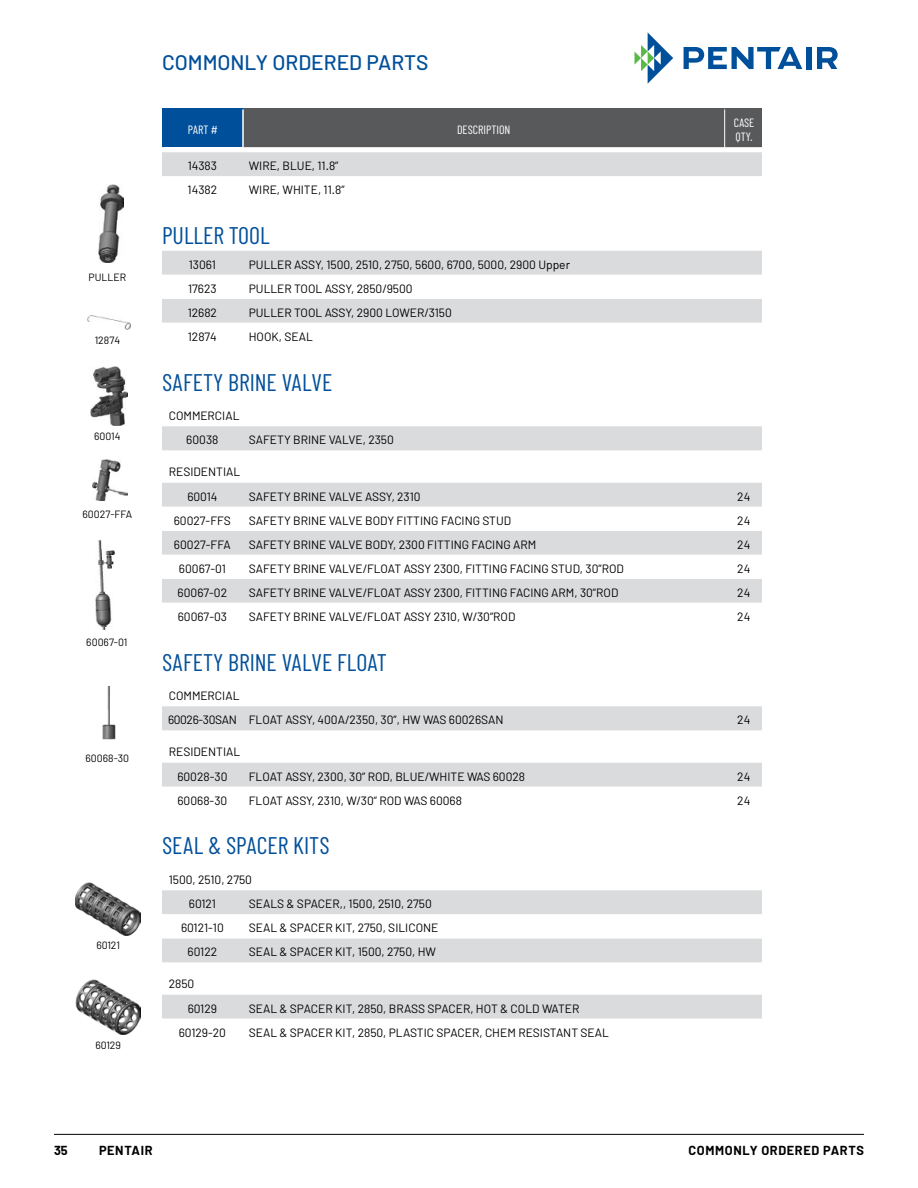
<style>
.page{position:relative;width:918px;height:1188px;background:#fff}
.page>*{position:absolute;margin:0;border:0;box-sizing:border-box;transform-origin:0 0}
.t1{font:24px "Barlow Condensed";color:#004f9a}
.t2{font:500 21px "Barlow";color:#004f9a}
.t3{font:700 12.75px "Barlow";letter-spacing:.05em;color:#000}
.t4{font:12px/24.8px "Barlow";color:#000;text-align:center}
.t5{font:12px/14.4px "Barlow Condensed";color:#fff}
.t6{font:10.5px "Barlow";color:#000}
</style>
<div class="page">
<hr style="left:54px;top:1134px;width:810px;height:1px;background:#000">
<hr style="left:243px;top:108px;width:482px;height:2px;background:#58595b">
<hr style="left:725px;top:108px;width:39px;height:2px;background:#58595b">
<hr style="left:162px;top:108px;width:81px;height:2px;background:#004f9a">
<svg style="left:634px;top:32px;width:39px;height:52px"></svg>
<svg style="left:684px;top:47px;width:118px;height:22px"></svg>
<div style="left:806px;top:47px;width:5px;height:22px;background:#004f9a"></div>
<svg style="left:817px;top:47px;width:21px;height:22px"></svg>
<svg style="left:162px;top:109px;width:600px;height:67px;background:#8d949b"></svg>
<div style="left:162px;top:251px;width:600px;height:24px;background:#dadbdc"></div>
<div style="left:162px;top:299px;width:600px;height:24px;background:#dadbdc"></div>
<div style="left:162px;top:426px;width:600px;height:24px;background:#dadbdc"></div>
<div style="left:162px;top:483px;width:600px;height:24px;background:#dadbdc"></div>
<svg style="left:162px;top:531px;width:600px;height:72px;fill:#dadbdc"></svg>
<div style="left:162px;top:706px;width:600px;height:24px;background:#dadbdc"></div>
<div style="left:162px;top:763px;width:600px;height:24px;background:#dadbdc"></div>
<div style="left:162px;top:890px;width:600px;height:72px;background:#dadbdc"></div>
<svg style="left:162px;top:914px;width:600px;height:24px"></svg>
<div style="left:162px;top:995px;width:600px;height:24px;background:#dadbdc"></div>
<img style="left:99px;top:184px;width:24px;height:78px">
<img style="left:88px;top:316px;width:43px;height:13px">
<img style="left:90px;top:366px;width:37px;height:59px">
<img style="left:92px;top:460px;width:36px;height:41px">
<img style="left:96px;top:540px;width:19px;height:90px">
<img style="left:102px;top:686px;width:14px;height:53px">
<img style="left:75px;top:883px;width:66px;height:52px">
<img style="left:75px;top:980px;width:65px;height:55px">
<h2 class="t2" style="left:162px;top:49px;width:268px">COMMONLY ORDERED PARTS</h2>
<p class="t6" style="left:88px;top:271px;width:39px">PULLER</p>
<p class="t6" style="left:95px;top:333px;width:27px">12874</p>
<p class="t6" style="left:94px;top:430px;width:28px">60014</p>
<p class="t6" style="left:83px;top:508px;width:51px">60027-FFA</p>
<p class="t6" style="left:86px;top:636px;width:43px">60067-01</p>
<p class="t6" style="left:86px;top:752px;width:45px">60068-30</p>
<p class="t6" style="left:96px;top:939px;width:25px">60121</p>
<p class="t6" style="left:95px;top:1039px;width:27px">60129</p>
<p class="t5" style="left:188px;top:122px;width:32px">PART #</p>
<p class="t5" style="left:457px;top:122px;width:55px">DESCRIPTION</p>
<p class="t5" style="left:734px;top:115px;width:22px">CASE<br>QTY.</p>
<p class="t4" style="left:188px;top:153px;width:31px">14383</p>
<p class="t4" style="left:249px;top:153px;width:91px">WIRE, BLUE, 11.8”</p>
<p class="t4" style="left:188px;top:177px;width:31px">14382</p>
<p class="t4" style="left:249px;top:177px;width:97px">WIRE, WHITE, 11.8”</p>
<h1 class="t1" style="left:162px;top:220px;width:109px">PULLER TOOL</h1>
<p class="t4" style="left:189px;top:252px;width:29px">13061</p>
<p class="t4" style="left:249px;top:252px;width:323px">PULLER ASSY, 1500, 2510, 2750, 5600, 6700, 5000, 2900 Upper</p>
<p class="t4" style="left:188px;top:276px;width:30px">17623</p>
<p class="t4" style="left:249px;top:276px;width:165px">PULLER TOOL ASSY, 2850/9500</p>
<p class="t4" style="left:188px;top:300px;width:31px">12682</p>
<p class="t4" style="left:249px;top:300px;width:205px">PULLER TOOL ASSY, 2900 LOWER/3150</p>
<p class="t4" style="left:188px;top:324px;width:31px">12874</p>
<p class="t4" style="left:249px;top:324px;width:66px">HOOK, SEAL</p>
<h1 class="t1" style="left:162px;top:367px;width:172px">SAFETY BRINE VALVE</h1>
<p class="t4" style="left:169px;top:403px;width:72px">COMMERCIAL<br>60038</p>
<p class="t4" style="left:249px;top:427px;width:147px">SAFETY BRINE VALVE, 2350</p>
<p class="t4" style="left:169px;top:459px;width:73px">RESIDENTIAL<br>60014</p>
<p class="t4" style="left:249px;top:484px;width:173px">SAFETY BRINE VALVE ASSY, 2310</p>
<p class="t4" style="left:737px;top:484px;width:15px">24</p>
<p class="t4" style="left:174px;top:508px;width:59px">60027-FFS</p>
<p class="t4" style="left:249px;top:508px;width:264px">SAFETY BRINE VALVE BODY FITTING FACING STUD</p>
<p class="t4" style="left:737px;top:508px;width:15px">24</p>
<p class="t4" style="left:174px;top:532px;width:58px">60027-FFA</p>
<p class="t4" style="left:249px;top:532px;width:289px">SAFETY BRINE VALVE BODY, 2300 FITTING FACING ARM</p>
<p class="t4" style="left:737px;top:532px;width:15px">24</p>
<p class="t4" style="left:179px;top:556px;width:48px">60067-01</p>
<p class="t4" style="left:249px;top:556px;width:377px">SAFETY BRINE VALVE/FLOAT ASSY 2300, FITTING FACING STUD, 30”ROD</p>
<p class="t4" style="left:737px;top:556px;width:15px">24</p>
<p class="t4" style="left:178px;top:580px;width:51px">60067-02</p>
<p class="t4" style="left:249px;top:580px;width:371px">SAFETY BRINE VALVE/FLOAT ASSY 2300, FITTING FACING ARM, 30”ROD</p>
<p class="t4" style="left:737px;top:580px;width:15px">24</p>
<p class="t4" style="left:178px;top:604px;width:51px">60067-03</p>
<p class="t4" style="left:249px;top:604px;width:268px">SAFETY BRINE VALVE/FLOAT ASSY 2310, W/30”ROD</p>
<p class="t4" style="left:737px;top:604px;width:15px">24</p>
<h1 class="t1" style="left:162px;top:647px;width:226px">SAFETY BRINE VALVE FLOAT</h1>
<p class="t4" style="left:168px;top:683px;width:337px;text-align:left">COMMERCIAL<br>60026-30SAN FLOAT ASSY, 400A/2350, 30”, HW WAS 60026SAN</p>
<p class="t4" style="left:737px;top:707px;width:15px">24</p>
<p class="t4" style="left:169px;top:739px;width:73px">RESIDENTIAL<br>60028-30</p>
<p class="t4" style="left:249px;top:764px;width:278px">FLOAT ASSY, 2300, 30” ROD, BLUE/WHITE WAS 60028</p>
<p class="t4" style="left:737px;top:764px;width:15px">24</p>
<p class="t4" style="left:177px;top:788px;width:51px">60068-30</p>
<p class="t4" style="left:249px;top:788px;width:215px">FLOAT ASSY, 2310, W/30” ROD WAS 60068</p>
<p class="t4" style="left:737px;top:788px;width:15px">24</p>
<h1 class="t1" style="left:162px;top:831px;width:169px">SEAL &amp; SPACER KITS</h1>
<p class="t4" style="left:189px;top:867px;width:65px;text-align:left;text-indent:-20px">1500, 2510, 2750<br>60121</p>
<p class="t4" style="left:249px;top:891px;width:185px">SEALS &amp; SPACER,, 1500, 2510, 2750</p>
<p class="t4" style="left:181px;top:915px;width:44px">60121-10</p>
<p class="t4" style="left:249px;top:915px;width:191px">SEAL &amp; SPACER KIT, 2750, SILICONE</p>
<p class="t4" style="left:188px;top:939px;width:31px">60122</p>
<p class="t4" style="left:249px;top:939px;width:189px">SEAL &amp; SPACER KIT, 1500, 2750, HW</p>
<p class="t4" style="left:188px;top:971px;width:31px;text-align:left;text-indent:-19px">2850<br>60129</p>
<p class="t4" style="left:249px;top:996px;width:332px">SEAL &amp; SPACER KIT, 2850, BRASS SPACER, HOT &amp; COLD WATER</p>
<p class="t4" style="left:179px;top:1020px;width:49px">60129-20</p>
<p class="t4" style="left:249px;top:1020px;width:362px">SEAL &amp; SPACER KIT, 2850, PLASTIC SPACER, CHEM RESISTANT SEAL</p>
<p class="t3" style="left:54px;top:1142px;width:15px">35</p>
<p class="t3" style="left:99px;top:1143px;width:55px">PENTAIR</p>
<p class="t3" style="left:688px;top:1143px;width:177px">COMMONLY ORDERED PARTS</p>
</div>
